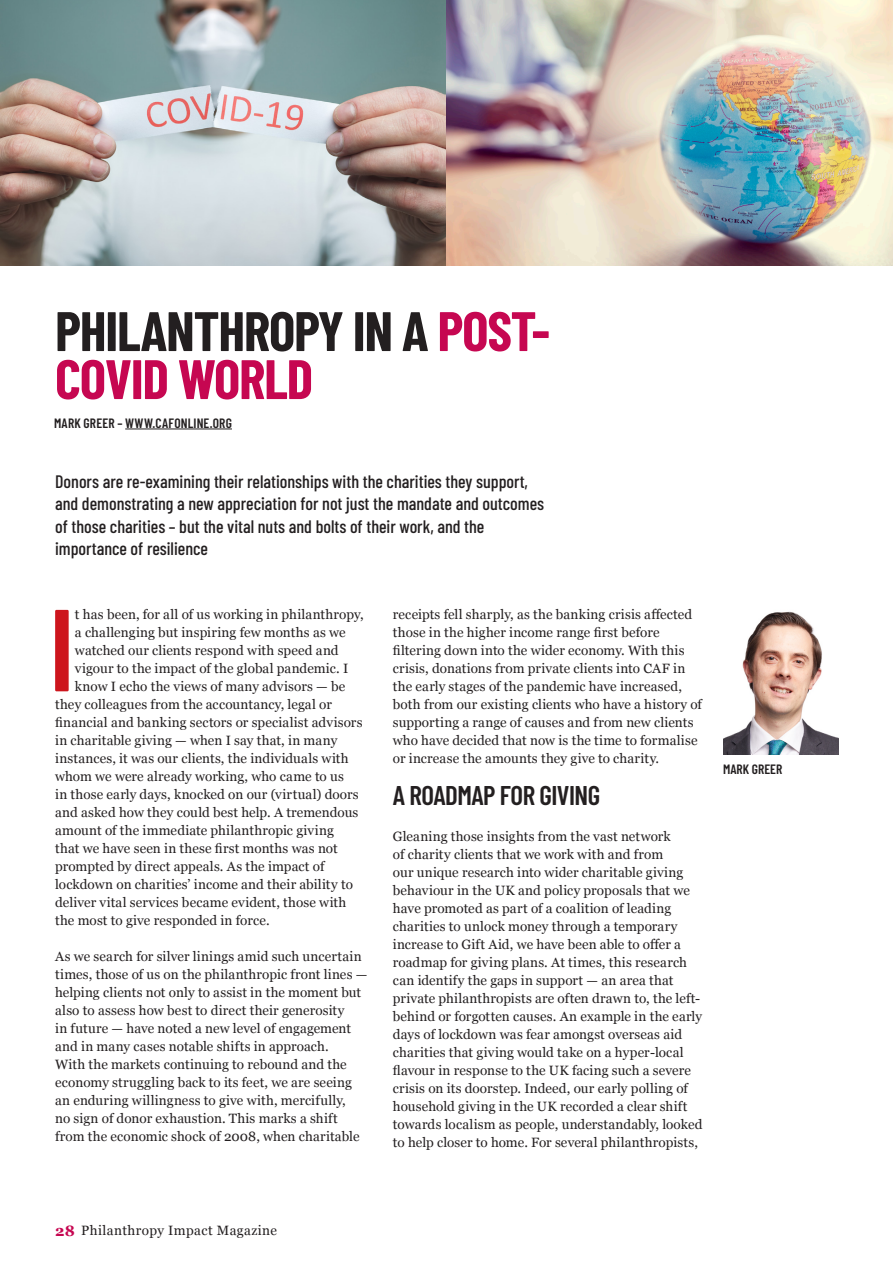
<style>
.page{position:relative;width:893px;height:1263px;background:#fff}
.page>*{position:absolute;margin:0;border:0;box-sizing:border-box;transform-origin:0 0}
.Drop_Cap_Body{font:600 116.4px "Barlow Condensed";color:#cd151d}
.Main_title_large{font:700 55.5px/48px "Barlow Condensed";letter-spacing:-.02em;color:#231f20}
.Paragraph_title{font:600 27px "Barlow Condensed";letter-spacing:-.02em;color:#231f20}
.Intro_to_paragraph{font:500 18px/22.5px "Barlow Condensed";color:#231f20}
.Body_Text{font:13.5px/18px "Georgia";letter-spacing:.01em;color:#231f20}
.Drop_Cap_Body-2{font:13.5px "Georgia";letter-spacing:.01em;color:#231f20}
.Body_Text-2{font:13.5px "Georgia";letter-spacing:.03em;color:#231f20}
.By_Name{font:600 13.5px "Barlow Condensed";letter-spacing:.015em;color:#231f20}
.author_name{font:600 13.5px "Barlow Condensed";color:#231f20}
.s1{color:#c60751}
.s2{font-weight:700;font-size:15px;color:#c60751}
</style>
<div class="page">
<img style="left:0;top:0;width:446px;height:265px">
<img style="left:446px;top:0;width:447px;height:265px">
<img style="left:723px;top:611px;width:116px;height:143px">
<hr style="left:125px;top:429px;width:107px;height:1px;background:#231f20">
<p class="Main_title_large" style="left:55px;top:304px;width:496px">PHILANTHROPY IN A <span class="s1">POST-<br>COVID WORLD</span></p>
<p class="By_Name" style="left:54px;top:413px;width:179px">MARK GREER – WWW.CAFONLINE.ORG</p>
<p class="Intro_to_paragraph" style="left:55px;top:469px;width:491px">Donors are re-examining their relationships with the charities they support, and demonstrating a new appreciation for not just the mandate and outcomes of those charities – but the vital nuts and bolts of their work, and the importance of resilience</p>
<p class="Drop_Cap_Body" style="left:49px;top:566px;width:28px">I</p>
<p class="Drop_Cap_Body-2" style="left:75px;top:605px;width:290px">t has been, for all of us working in philanthropy,</p>
<p class="Drop_Cap_Body-2" style="left:75px;top:623px;width:272px">a challenging but inspiring few months as we</p>
<p class="Drop_Cap_Body-2" style="left:75px;top:641px;width:265px">watched our clients respond with speed and</p>
<p class="Drop_Cap_Body-2" style="left:75px;top:659px;width:275px">vigour to the impact of the global pandemic. I</p>
<p class="Drop_Cap_Body-2" style="left:75px;top:677px;width:272px">know I echo the views of many advisors — be</p>
<p class="Drop_Cap_Body-2" style="left:55px;top:695px;width:278px">they colleagues from the accountancy, legal or</p>
<p class="Drop_Cap_Body-2" style="left:55px;top:713px;width:309px">financial and banking sectors or specialist advisors</p>
<p class="Drop_Cap_Body-2" style="left:55px;top:731px;width:284px">in charitable giving — when I say that, in many</p>
<p class="Drop_Cap_Body-2" style="left:55px;top:749px;width:295px">instances, it was our clients, the individuals with</p>
<p class="Drop_Cap_Body-2" style="left:55px;top:767px;width:290px">whom we were already working, who came to us</p>
<p class="Drop_Cap_Body-2" style="left:55px;top:785px;width:305px">in those early days, knocked on our (virtual) doors</p>
<p class="Drop_Cap_Body-2" style="left:55px;top:803px;width:305px">and asked how they could best help. A tremendous</p>
<p class="Drop_Cap_Body-2" style="left:55px;top:821px;width:280px">amount of the immediate philanthropic giving</p>
<p class="Drop_Cap_Body-2" style="left:55px;top:839px;width:284px">that we have seen in these first months was not</p>
<p class="Drop_Cap_Body-2" style="left:55px;top:857px;width:271px">prompted by direct appeals. As the impact of</p>
<p class="Drop_Cap_Body-2" style="left:55px;top:875px;width:299px">lockdown on charities’ income and their ability to</p>
<p class="Drop_Cap_Body-2" style="left:55px;top:893px;width:293px">deliver vital services became evident, those with</p>
<p class="Drop_Cap_Body-2" style="left:55px;top:911px;width:216px">the most to give responded in force.</p>
<p class="Body_Text" style="left:55px;top:947px;width:314px">As we search for silver linings amid such uncertain times, those of us on the philanthropic front lines — helping clients not only to assist in the moment but also to assess how best to direct their generosity<br>in future — have noted a new level of engagement and in many cases notable shifts in approach.<br>With the markets continuing to rebound and the economy struggling back to its feet, we are seeing an enduring willingness to give with, mercifully,<br>no sign of donor exhaustion. This marks a shift from the economic shock of 2008, when charitable</p>
<p class="Body_Text" style="left:393px;top:605px;width:311px">receipts fell sharply, as the banking crisis affected those in the higher income range first before filtering down into the wider economy. With this crisis, donations from private clients into CAF in the early stages of the pandemic have increased, both from our existing clients who have a history of supporting a range of causes and from new clients who have decided that now is the time to formalise or increase the amounts they give to charity.</p>
<p class="Paragraph_title" style="left:393px;top:776px;width:209px">A ROADMAP FOR GIVING</p>
<p class="Body_Text" style="left:393px;top:827px;width:311px">Gleaning those insights from the vast network<br>of charity clients that we work with and from<br>our unique research into wider charitable giving behaviour in the UK and policy proposals that we have promoted as part of a coalition of leading charities to unlock money through a temporary increase to Gift Aid, we have been able to offer a roadmap for giving plans. At times, this research can identify the gaps in support — an area that private philanthropists are often drawn to, the left&shy;behind or forgotten causes. An example in the early days of lockdown was fear amongst overseas aid charities that giving would take on a hyper-local flavour in response to the UK facing such a severe crisis on its doorstep. Indeed, our early polling of household giving in the UK recorded a clear shift towards localism as people, understandably, looked to help closer to home. For several philanthropists,</p>
<p class="author_name" style="left:723px;top:760px;width:61px">MARK GREER</p>
<p class="Body_Text-2" style="left:55px;top:1221px;width:223px"><span class="s2">28</span> Philanthropy Impact Magazine</p>
</div>
